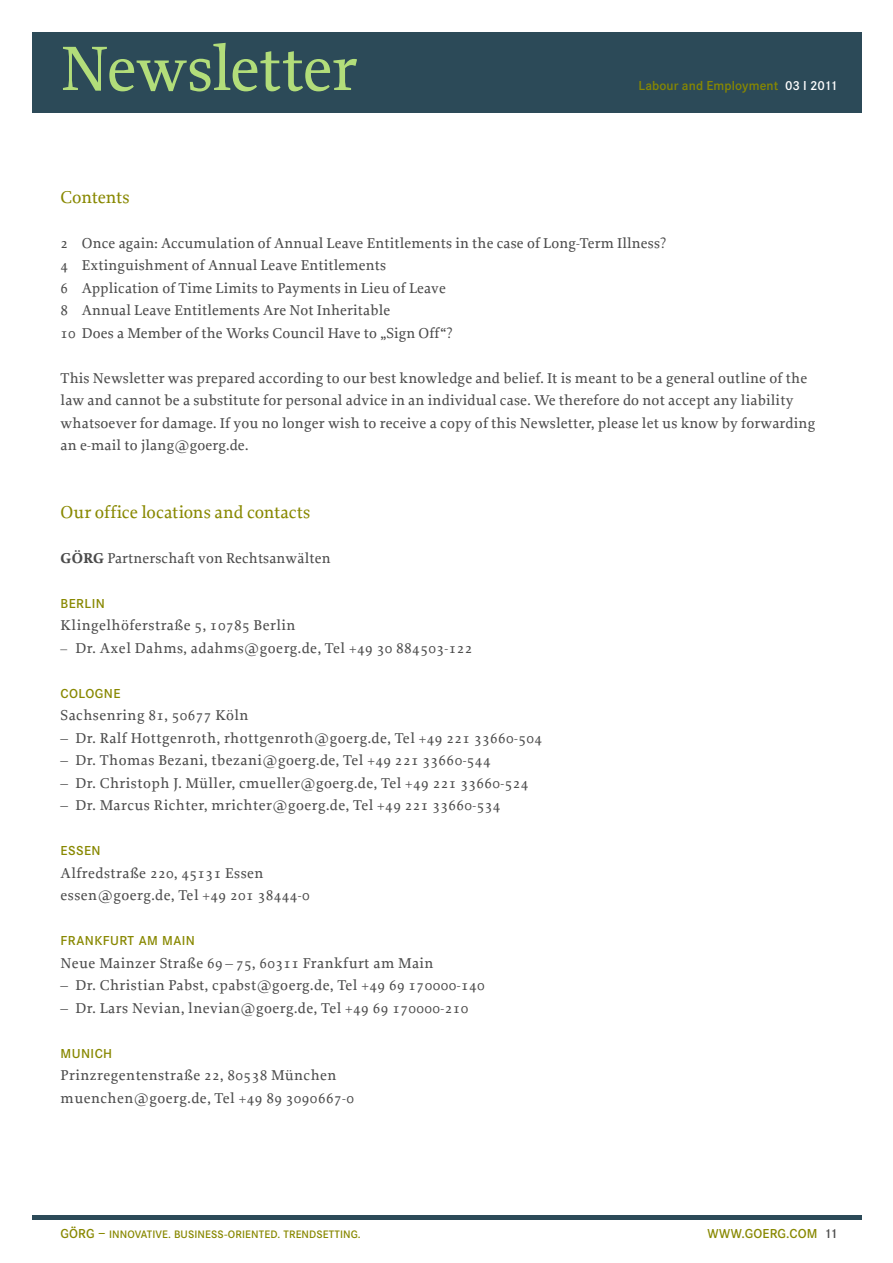
<style>
.page{position:relative;width:893px;height:1263px;background:#fff}
.page>*{position:absolute;margin:0;border:0;box-sizing:border-box;transform-origin:0 0}
.t1{font:500 66px "Proforma";letter-spacing:-.015em;color:#b2dd7a}
.t2{font:500 18px "Proforma";letter-spacing:-.01em;color:#880}
.t3{font:500 15px/22.5px "Proforma";letter-spacing:.03em;color:#4b4b4b}
.t4{font:500 15px/22.5px "Proforma";letter-spacing:.01em;color:#4b4b4b}
.t5{font:600 13.5px "Corporate S";letter-spacing:.015em;color:#880}
.t6{font:600 11.25px "Corporate S";letter-spacing:.01em;color:#880}
.s1{color:#fff}
.s2{font-weight:700}
.s3{font-size:13.5px}
.s4{color:#4b4b4b}
</style>
<div class="page">
<div style="left:32px;top:32px;width:829px;height:80px;background:#2c4a58"></div>
<div style="left:32px;top:1215px;width:829px;height:5px;background:#2c4a58"></div>
<h1 class="t1" style="left:61px;top:28px;width:298px">Newsletter</h1>
<p class="t5" style="left:638px;top:78px;width:201px">LABOUR AND EMPLOYMENT <span class="s1">03 I 2011</span></p>
<p class="t2" style="left:61px;top:186px;width:71px">Contents</p>
<p class="t4" style="left:61px;top:231px;width:607px">2 Once again: Accumulation of Annual Leave Entitlements in the case of Long-Term Illness?<br>4 Extinguishment of Annual Leave Entitlements<br>6 Application of Time Limits to Payments in Lieu of Leave<br>8 Annual Leave Entitlements Are Not Inheritable<br>10 Does a Member of the Works Council Have to „Sign Off“?</p>
<p class="t4" style="left:61px;top:366px;width:756px">This Newsletter was prepared according to our best knowledge and belief. It is meant to be a general outline of the law and cannot be a substitute for personal advice in an individual case. We therefore do not accept any liability whatsoever for damage. If you no longer wish to receive a copy of this Newsletter, please let us know by forwarding an e-mail to jlang@goerg.de.</p>
<p class="t2" style="left:61px;top:501px;width:251px">Our office locations and contacts</p>
<p class="t4" style="left:61px;top:546px;width:271px"><span class="s2">GÖRG</span> Partnerschaft von Rechtsanwälten</p>
<p class="t5" style="left:61px;top:595px;width:46px">BERLI N</p>
<p class="t3" style="left:61px;top:614px;width:236px">Klingelhöferstraße 5, 10785 Berlin</p>
<p class="t3" style="left:61px;top:636px;width:413px"><span class="s3">–</span> Dr. Axel Dahms, adahms@goerg.de, Tel +49 30 884503-122</p>
<p class="t5" style="left:61px;top:685px;width:61px">COLOGNE</p>
<p class="t3" style="left:61px;top:704px;width:189px">Sachsenring 81, 50677 Köln</p>
<p class="t3" style="left:61px;top:726px;width:483px">– Dr. Ralf Hottgenroth, rhottgenroth@goerg.de, Tel +49 221 33660-504</p>
<p class="t3" style="left:61px;top:749px;width:431px">– Dr. Thomas Bezani, tbezani@goerg.de, Tel +49 221 33660-544</p>
<p class="t3" style="left:61px;top:771px;width:469px">– Dr. Christoph J. Müller, cmueller@goerg.de, Tel +49 221 33660-524</p>
<p class="t3" style="left:61px;top:794px;width:441px">– Dr. Marcus Richter, mrichter@goerg.de, Tel +49 221 33660-534</p>
<p class="t5" style="left:61px;top:843px;width:42px">ESSEN</p>
<p class="t3" style="left:61px;top:861px;width:251px">Alfredstraße 220, 45131 Essen essen@goerg.de, Tel +49 201 38444-0</p>
<p class="t5" style="left:61px;top:933px;width:136px">FRANKFURT AM MAI N</p>
<p class="t3" style="left:61px;top:951px;width:374px">Neue Mainzer Straße 69 – 75, 60311 Frankfurt am Main</p>
<p class="t3" style="left:61px;top:974px;width:426px">– Dr. Christian Pabst, cpabst@goerg.de, Tel +49 69 170000-140</p>
<p class="t3" style="left:61px;top:996px;width:409px">– Dr. Lars Nevian, lnevian@goerg.de, Tel +49 69 170000-210</p>
<p class="t5" style="left:61px;top:1045px;width:51px">MUNICH</p>
<p class="t3" style="left:61px;top:1064px;width:295px">Prinzregentenstraße 22, 80538 München muenchen@goerg.de, Tel +49 89 3090667-0</p>
<p class="t6" style="left:61px;top:1227px;width:302px"><span class="s3">GÖRG –</span> INNOVATIVE. BUSI NESS-ORI ENTED. TRENDSETTI NG.</p>
<p class="t5" style="left:707px;top:1225px;width:132px">WWW.GOERG.COM <span class="s4">11</span></p>
</div>
